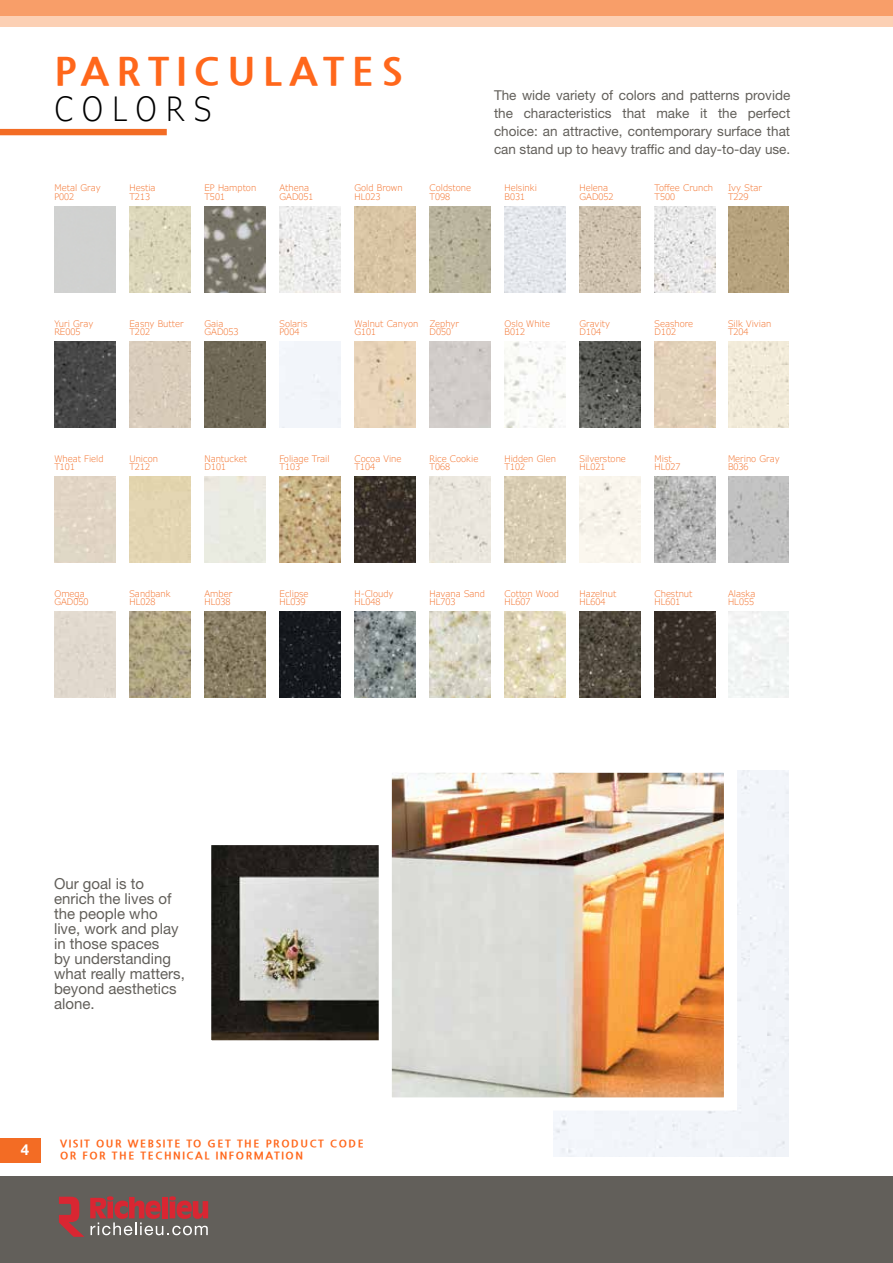
<style>
.page{position:relative;width:893px;height:1263px;background:#fff}
.page>*{position:absolute;margin:0;border:0;box-sizing:border-box;transform-origin:0 0}
.t1{font:800 38.7px "Nanum Gothic";letter-spacing:.195em;color:#ff671b}
.t2{font:300 condensed 33.3px "Verdana Pro";letter-spacing:.28em;color:#000}
.t3{font:15.15px/15px "Helvetica Neue LT Std";color:#625f5a}
.t4{font:700 15.15px "Helvetica Neue LT Std";color:#fff}
.t5{font:13.65px/18px "Helvetica Neue LT Std";color:#625f5a;text-align:justify}
.t6{font:800 10.5px/12.6px "Nanum Gothic";letter-spacing:.15em;color:#ff671b}
.t7{font:300 9px/8.4px "Verdana Pro";color:#f36c24}
</style>
<div class="page">
<div style="left:0;top:129px;width:167px;height:6px;background:#f36c24"></div>
<svg style="left:0;top:0;width:893px;height:26px;fill:#f89e69"></svg>
<div style="left:0;top:1177px;width:893px;height:86px;background:#625f5a"></div>
<svg style="left:59px;top:1197px;width:25px;height:40px"></svg>
<svg style="left:90px;top:1196px;width:118px;height:39px"></svg>
<img style="left:129px;top:206px;width:61px;height:87px">
<img style="left:204px;top:206px;width:61px;height:87px">
<img style="left:279px;top:206px;width:61px;height:87px">
<img style="left:354px;top:206px;width:61px;height:87px">
<img style="left:429px;top:206px;width:61px;height:87px">
<img style="left:504px;top:206px;width:61px;height:87px">
<img style="left:579px;top:206px;width:61px;height:87px">
<img style="left:654px;top:206px;width:61px;height:87px">
<img style="left:728px;top:206px;width:61px;height:87px">
<img style="left:54px;top:341px;width:61px;height:87px">
<div style="left:129px;top:341px;width:61px;height:87px;background:#d9ccbb"></div>
<img style="left:204px;top:341px;width:61px;height:87px">
<img style="left:354px;top:341px;width:61px;height:87px">
<div style="left:429px;top:341px;width:61px;height:87px;background:#d1ccc9"></div>
<img style="left:504px;top:341px;width:61px;height:87px">
<img style="left:579px;top:341px;width:61px;height:87px">
<img style="left:654px;top:341px;width:61px;height:87px">
<img style="left:728px;top:341px;width:61px;height:87px">
<div style="left:54px;top:476px;width:61px;height:87px;background:#e1d5c5"></div>
<img style="left:279px;top:476px;width:61px;height:87px">
<img style="left:354px;top:476px;width:61px;height:87px">
<div style="left:429px;top:476px;width:61px;height:87px;background:#ebe7dd"></div>
<img style="left:504px;top:476px;width:61px;height:87px">
<div style="left:579px;top:476px;width:61px;height:87px;background:#f9f5ec"></div>
<img style="left:654px;top:476px;width:61px;height:87px">
<img style="left:728px;top:476px;width:61px;height:87px">
<img style="left:129px;top:611px;width:61px;height:87px">
<img style="left:204px;top:611px;width:61px;height:87px">
<img style="left:279px;top:611px;width:61px;height:87px">
<img style="left:354px;top:611px;width:61px;height:87px">
<img style="left:429px;top:611px;width:61px;height:87px">
<img style="left:504px;top:611px;width:61px;height:87px">
<img style="left:579px;top:611px;width:61px;height:87px">
<img style="left:654px;top:611px;width:61px;height:87px">
<img style="left:212px;top:846px;width:167px;height:193px">
<img style="left:393px;top:774px;width:330px;height:322px">
<div style="left:0;top:1138px;width:41px;height:25px;background:#f36c24"></div>
<h1 class="t1" style="left:54px;top:51px;width:350px">PARTICULATES</h1>
<h2 class="t2" style="left:54px;top:88px;width:158px">COLORS</h2>
<h3 class="t5" style="left:494px;top:86px;width:298px">The wide variety of colors and patterns provide the characteristics that make it the perfect choice: an attractive, contemporary surface that can stand up to heavy traffic and day-to-day use.</h3>
<p class="t7" style="left:54px;top:184px;width:48px">Metal Gray<br>P002</p>
<p class="t7" style="left:129px;top:184px;width:28px">Hestia<br>T213</p>
<p class="t7" style="left:204px;top:184px;width:53px">EP Hampton<br>T501</p>
<p class="t7" style="left:279px;top:184px;width:36px">Athena<br>GAD051</p>
<p class="t7" style="left:354px;top:184px;width:50px">Gold Brown<br>HL023</p>
<p class="t7" style="left:429px;top:184px;width:43px">Coldstone<br>T098</p>
<p class="t7" style="left:504px;top:184px;width:34px">Helsinki<br>B031</p>
<p class="t7" style="left:579px;top:184px;width:36px">Helena<br>GAD052</p>
<p class="t7" style="left:654px;top:184px;width:60px">Toffee Crunch<br>T500</p>
<p class="t7" style="left:728px;top:184px;width:35px">Ivy Star<br>T229</p>
<p class="t7" style="left:54px;top:319px;width:40px">Yuri Gray<br>RE005</p>
<p class="t7" style="left:129px;top:319px;width:56px">Easny Butter<br>T202</p>
<p class="t7" style="left:204px;top:319px;width:36px">Gaia<br>GAD053</p>
<p class="t7" style="left:279px;top:319px;width:30px">Solaris<br>P004</p>
<p class="t7" style="left:354px;top:319px;width:65px">Walnut Canyon<br>G101</p>
<p class="t7" style="left:429px;top:319px;width:31px">Zephyr<br>D050</p>
<p class="t7" style="left:504px;top:319px;width:47px">Oslo White<br>B012</p>
<p class="t7" style="left:579px;top:319px;width:32px">Gravity<br>D104</p>
<p class="t7" style="left:654px;top:319px;width:40px">Seashore<br>D102</p>
<p class="t7" style="left:728px;top:319px;width:45px">Silk Vivian<br>T204</p>
<p class="t7" style="left:54px;top:454px;width:51px">Wheat Field<br>T101</p>
<p class="t7" style="left:129px;top:454px;width:30px">Unicon<br>T212</p>
<p class="t7" style="left:204px;top:454px;width:44px">Nantucket<br>D101</p>
<p class="t7" style="left:279px;top:454px;width:52px">Foliage Trail<br>T103</p>
<p class="t7" style="left:354px;top:454px;width:49px">Cocoa Vine<br>T104</p>
<p class="t7" style="left:429px;top:454px;width:50px">Rice Cookie<br>T068</p>
<p class="t7" style="left:504px;top:454px;width:53px">Hidden Glen<br>T102</p>
<p class="t7" style="left:579px;top:454px;width:48px">Silverstone<br>HL021</p>
<p class="t7" style="left:654px;top:454px;width:28px">Mist<br>HL027</p>
<p class="t7" style="left:728px;top:454px;width:53px">Merino Gray<br>B036</p>
<p class="t7" style="left:54px;top:589px;width:36px">Omega<br>GAD050</p>
<p class="t7" style="left:129px;top:589px;width:43px">Sandbank<br>HL028</p>
<p class="t7" style="left:204px;top:589px;width:29px">Amber<br>HL038</p>
<p class="t7" style="left:279px;top:589px;width:31px">Eclipse<br>HL039</p>
<p class="t7" style="left:354px;top:589px;width:41px">H-Cloudy<br>HL048</p>
<p class="t7" style="left:429px;top:589px;width:57px">Havana Sand<br>HL703</p>
<p class="t7" style="left:504px;top:589px;width:56px">Cotton Wood<br>HL607</p>
<p class="t7" style="left:579px;top:589px;width:38px">Hazelnut<br>HL604</p>
<p class="t7" style="left:654px;top:589px;width:39px">Chestnut<br>HL601</p>
<p class="t7" style="left:728px;top:589px;width:29px">Alaska<br>HL055</p>
<h3 class="t3" style="left:54px;top:875px;width:132px">Our goal is to enrich the lives of the people who live, work and play in those spaces<br>by understanding what really matters, beyond aesthetics alone.</h3>
<h3 class="t4" style="left:21px;top:1140px;width:10px">4</h3>
<p class="t6" style="left:60px;top:1137px;width:305px">VISIT OUR WEBSITE TO GET THE PRODUCT CODE<br>OR FOR THE TECHNICAL INFORMATION</p>
</div>
